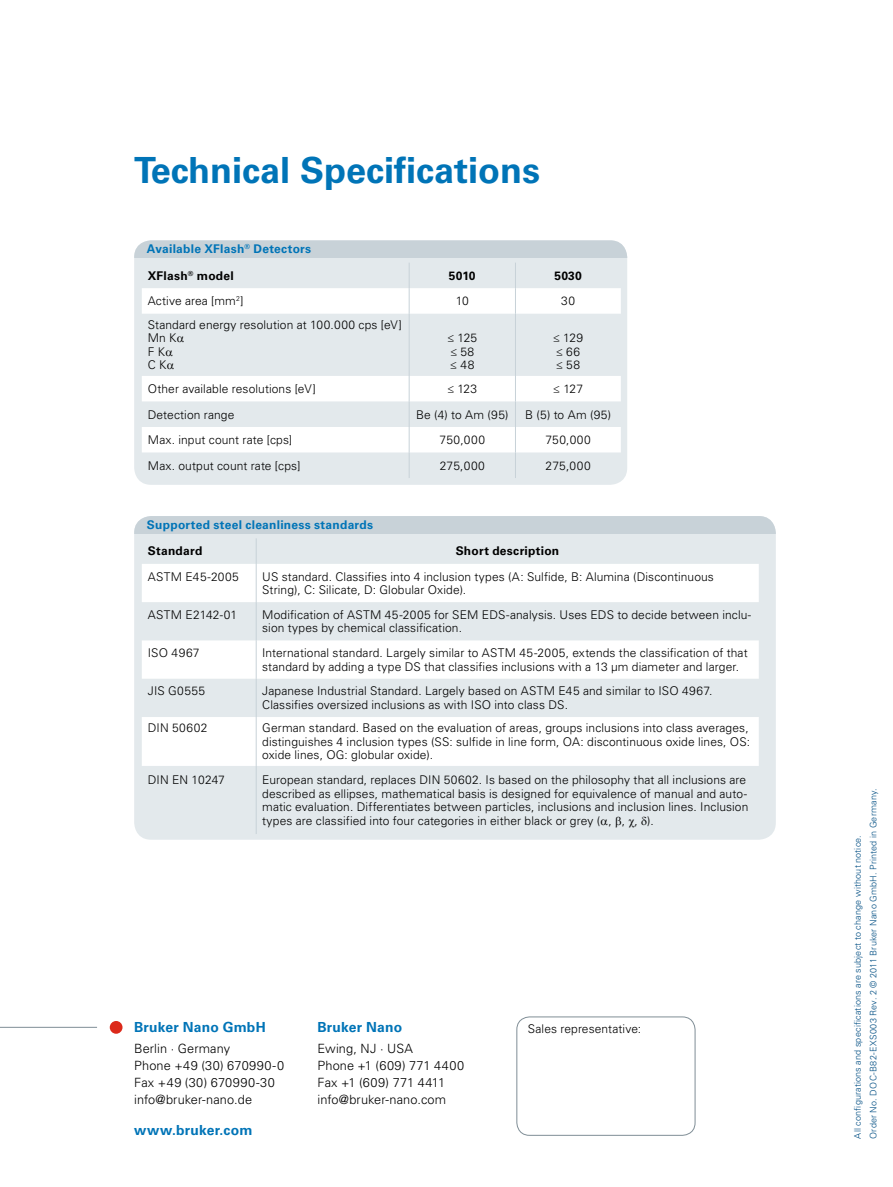
<style>
.page{position:relative;width:893px;height:1187px;background:#fff}
.page>*{position:absolute;margin:0;border:0;box-sizing:border-box;transform-origin:0 0}
.t1{font:700 36px "Univers LT Std";color:#0074b7}
.t2{font:700 13.8px "Univers LT Std";letter-spacing:.015em;color:#0074b7}
.t3{font:300 12.75px/17px "Univers LT Std";letter-spacing:.01em;color:#000}
.t4{font:300 12px/13.5px "Univers LT Std";letter-spacing:.01em;color:#000}
.t5{font:700 12px "Univers LT Std";letter-spacing:.02em;color:#0074b7}
.t6{font:700 12px "Univers LT Std";letter-spacing:.02em;color:#000}
.t7{font:300 12px "Univers LT Std";letter-spacing:.03em;color:#000}
.t8{font:300 9px/15.8px "Univers LT Std";letter-spacing:.02em;color:#004e83}
</style>
<div class="page">
<div style="left:134px;top:240px;width:493px;height:245px;background:#e3e9ec;border-radius:17px"></div>
<svg style="left:142px;top:452px;width:479px;height:1px"></svg>
<svg style="left:142px;top:288px;width:479px;height:164px"></svg>
<svg style="left:409px;top:263px;width:1px;height:51px"></svg>
<svg style="left:515px;top:263px;width:1px;height:51px"></svg>
<hr style="left:409px;top:314px;width:1px;height:62px;background:#c8d2d8">
<hr style="left:515px;top:314px;width:1px;height:62px;background:#c8d2d8">
<svg style="left:409px;top:376px;width:1px;height:102px"></svg>
<svg style="left:515px;top:376px;width:1px;height:102px"></svg>
<div style="left:134px;top:240px;width:493px;height:17px;background:#c8d2d8"></div>
<div style="left:134px;top:516px;width:642px;height:323px;background:#e3e9ec;border-radius:17px"></div>
<svg style="left:142px;top:564px;width:617px;height:201px;fill:#fff"></svg>
<svg style="left:256px;top:538px;width:1px;height:26px"></svg>
<hr style="left:256px;top:564px;width:1px;height:38px;background:#c8d2d8">
<hr style="left:256px;top:602px;width:1px;height:38px;background:#c8d2d8">
<hr style="left:256px;top:640px;width:1px;height:38px;background:#c8d2d8">
<hr style="left:256px;top:678px;width:1px;height:39px;background:#c8d2d8">
<hr style="left:256px;top:717px;width:1px;height:48px;background:#c8d2d8">
<hr style="left:256px;top:765px;width:1px;height:69px;background:#c8d2d8">
<div style="left:134px;top:516px;width:642px;height:17px;background:#c8d2d8"></div>
<hr style="left:0;top:1026px;width:97px;height:1px;background:#808e96">
<div style="left:110px;top:1020px;width:13px;height:13px;background:#dc291a;border-radius:50%"></div>
<div style="left:517px;top:1016px;width:178px;height:119px;border:1px solid #808e96;border-radius:13px"></div>
<svg style="left:177px;top:337px;width:7px;height:5px"></svg>
<svg style="left:166px;top:350px;width:7px;height:6px"></svg>
<svg style="left:167px;top:364px;width:7px;height:5px"></svg>
<h1 class="t1" style="left:134px;top:149px;width:407px">Technical Specifications</h1>
<p class="t5" style="left:147px;top:242px;width:166px">Available XFlash<sup>®</sup> Detectors</p>
<p class="t6" style="left:148px;top:268px;width:88px">XFlash<sup>®</sup> model</p>
<p class="t6" style="left:449px;top:268px;width:28px">5010</p>
<p class="t6" style="left:554px;top:268px;width:29px">5030</p>
<p class="t4" style="left:148px;top:294px;width:97px">Active area [mm<sup>2</sup>]</p>
<p class="t4" style="left:456px;top:294px;width:15px">10</p>
<p class="t4" style="left:561px;top:294px;width:15px">30</p>
<p class="t4" style="left:148px;top:318px;width:256px">Standard energy resolution at 100.000 cps [eV]<br>Mn K<br>F K<br>C K</p>
<p class="t4" style="left:447px;top:331px;width:31px">≤ 125 ≤ 58 ≤ 48</p>
<p class="t4" style="left:553px;top:331px;width:31px">≤ 129 ≤ 66 ≤ 58</p>
<p class="t4" style="left:148px;top:382px;width:169px">Other available resolutions [eV]</p>
<p class="t4" style="left:447px;top:382px;width:31px">≤ 123</p>
<p class="t4" style="left:553px;top:382px;width:31px">≤ 127</p>
<p class="t4" style="left:148px;top:407px;width:88px">Detection range</p>
<p class="t4" style="left:416px;top:407px;width:94px">Be (4) to Am (95)</p>
<p class="t4" style="left:525px;top:407px;width:87px">B (5) to Am (95)</p>
<p class="t4" style="left:148px;top:433px;width:146px">Max. input count rate [cps]</p>
<p class="t4" style="left:440px;top:433px;width:47px">750,000</p>
<p class="t4" style="left:545px;top:433px;width:47px">750,000</p>
<p class="t4" style="left:148px;top:458px;width:154px">Max. output count rate [cps]</p>
<p class="t4" style="left:440px;top:458px;width:47px">275,000</p>
<p class="t4" style="left:546px;top:458px;width:47px">275,000</p>
<p class="t5" style="left:147px;top:517px;width:228px">Supported steel cleanliness standards</p>
<p class="t6" style="left:148px;top:544px;width:56px">Standard</p>
<p class="t6" style="left:456px;top:544px;width:105px">Short description</p>
<p class="t7" style="left:148px;top:569px;width:93px">ASTM E45-2005</p>
<p class="t4" style="left:262px;top:569px;width:453px">US standard. Classifies into 4 inclusion types (A: Sulfide, B: Alumina (Discontinuous<br>String), C: Silicate, D: Globular Oxide).</p>
<p class="t4" style="left:148px;top:608px;width:91px">ASTM E2142-01</p>
<p class="t4" style="left:262px;top:608px;width:491px">Modification of ASTM 45-2005 for SEM EDS-analysis. Uses EDS to decide between inclu&shy;sion types by chemical classification.</p>
<p class="t4" style="left:148px;top:646px;width:53px">ISO 4967</p>
<p class="t4" style="left:262px;top:646px;width:487px">International standard. Largely similar to ASTM 45-2005, extends the classification of that standard by adding a type DS that classifies inclusions with a 13 µm diameter and larger.</p>
<p class="t7" style="left:148px;top:684px;width:59px">JIS G0555</p>
<p class="t4" style="left:262px;top:684px;width:452px">Japanese Industrial Standard. Largely based on ASTM E45 and similar to ISO 4967.<br>Classifies oversized inclusions as with ISO into class DS.</p>
<p class="t7" style="left:148px;top:720px;width:61px">DIN 50602</p>
<p class="t4" style="left:262px;top:721px;width:489px;text-align:justify">German standard. Based on the evaluation of areas, groups inclusions into class averages, distinguishes 4 inclusion types (SS: sulfide in line form, OA: discontinuous oxide lines, OS: oxide lines, OG: globular oxide).</p>
<p class="t4" style="left:148px;top:773px;width:79px">DIN EN 10247</p>
<p class="t4" style="left:262px;top:773px;width:488px">European standard, replaces DIN 50602. Is based on the philosophy that all inclusions are described as ellipses, mathematical basis is designed for equivalence of manual and auto&shy;matic evaluation. Differentiates between particles, inclusions and inclusion lines. Inclusion types are classified into four categories in either black or grey ( , , , ).</p>
<p class="t2" style="left:134px;top:1019px;width:133px">Bruker Nano GmbH</p>
<p class="t3" style="left:134px;top:1040px;width:151px">Berlin · Germany<br>Phone +49 (30) 670990-0<br>Fax +49 (30) 670990-30 info@bruker-nano.de</p>
<p class="t2" style="left:134px;top:1122px;width:120px">www.bruker.com</p>
<p class="t2" style="left:317px;top:1019px;width:86px">Bruker Nano</p>
<p class="t4" style="left:528px;top:1021px;width:115px">Sales representative:</p>
<p class="t3" style="left:317px;top:1040px;width:148px">Ewing, NJ · USA<br>Phone +1 (609) 771 4400<br>Fax +1 (609) 771 4411 info@bruker-nano.com</p>
<p class="t8" style="left:850px;top:1138px;width:352px;rotate:-90deg">All configurations and specifications are subject to change without notice.<br>Order No. DOC-B82-EXS003 Rev. 2 © 2011 Bruker Nano GmbH. Printed in Germany.</p>
</div>
